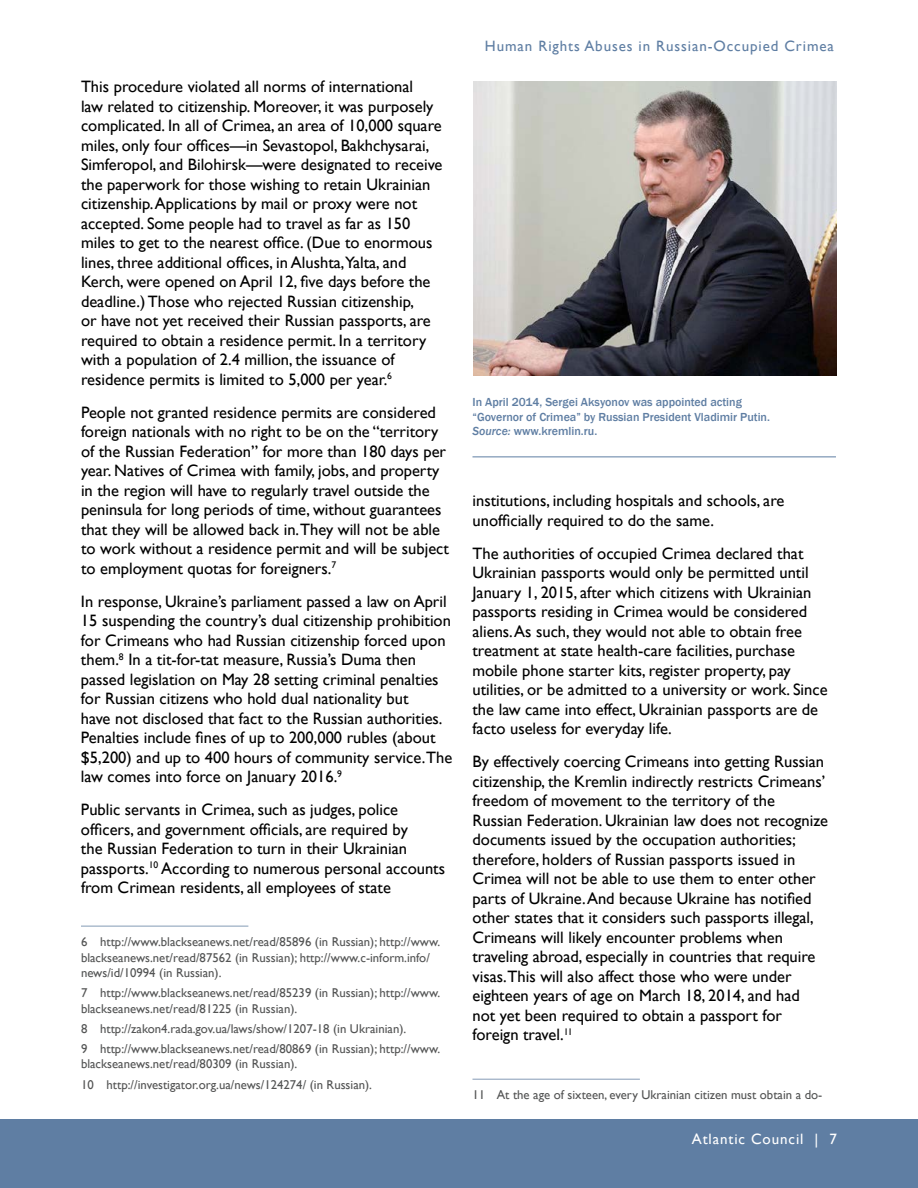
<style>
.page{position:relative;width:918px;height:1188px;background:#fff}
.page>*{position:absolute;margin:0;border:0;box-sizing:border-box;transform-origin:0 0}
.t1{font:16.5px/19.5px "Gill Sans";color:#000}
.t2{font:15px "Gill Sans";letter-spacing:.06em;color:#5f7ea3}
.t3{font:15px "Gill Sans";letter-spacing:.06em;color:#fff}
.t4{font:12.75px/15.3px "Gill Sans";color:#535454}
.t5{font:500 12px/14.4px "Franklin Gothic";color:#5f7ea3}
.s1{font-style:italic}
</style>
<div class="page">
<div style="left:0;top:1119px;width:918px;height:69px;background:#5f7ea3"></div>
<hr style="left:81px;top:926px;width:167px;height:1px;background:#849bb6">
<hr style="left:472px;top:1079px;width:168px;height:1px;background:#849bb6">
<img style="left:474px;top:81px;width:363px;height:295px">
<hr style="left:472px;top:457px;width:364px;height:1px;background:#5f7ea3">
<p class="t1" style="left:81px;top:77px;width:363px">This procedure violated all norms of international<br>law related to citizenship. Moreover, it was purposely complicated. In all of Crimea, an area of 10,000 square miles, only four offices—in Sevastopol, Bakhchysarai, Simferopol, and Bilohirsk—were designated to receive the paperwork for those wishing to retain Ukrainian citizenship. Applications by mail or proxy were not accepted. Some people had to travel as far as 150 miles to get to the nearest office. (Due to enormous lines, three additional offices, in Alushta,Yalta, and Kerch, were opened on April 12, five days before the deadline.) Those who rejected Russian citizenship,<br>or have not yet received their Russian passports, are required to obtain a residence permit. In a territory with a population of 2.4 million, the issuance of residence permits is limited to 5,000 per year.<sup>6</sup></p>
<p class="t1" style="left:81px;top:403px;width:370px">People not granted residence permits are considered foreign nationals with no right to be on the “territory of the Russian Federation” for more than 180 days per year. Natives of Crimea with family, jobs, and property in the region will have to regularly travel outside the peninsula for long periods of time, without guarantees that they will be allowed back in.They will not be able to work without a residence permit and will be subject to employment quotas for foreigners.<sup>7</sup></p>
<p class="t1" style="left:81px;top:592px;width:373px">In response, Ukraine’s parliament passed a law on April 15 suspending the country’s dual citizenship prohibition for Crimeans who had Russian citizenship forced upon them.<sup>8</sup> In a tit-for-tat measure, Russia’s Duma then passed legislation on May 28 setting criminal penalties for Russian citizens who hold dual nationality but<br>have not disclosed that fact to the Russian authorities.<br>Penalties include fines of up to 200,000 rubles (about $5,200) and up to 400 hours of community service.The law comes into force on January 2016.<sup>9</sup></p>
<p class="t1" style="left:81px;top:800px;width:366px">Public servants in Crimea, such as judges, police officers, and government officials, are required by<br>the Russian Federation to turn in their Ukrainian passports.<sup>10</sup> According to numerous personal accounts from Crimean residents, all employees of state</p>
<p class="t4" style="left:81px;top:935px;width:361px">6 http://www.blackseanews.net/read/85896 (in Russian); http://www. blackseanews.net/read/87562 (in Russian); http://www.c-inform.info/ news/id/10994 (in Russian).</p>
<p class="t4" style="left:81px;top:986px;width:361px">7 http://www.blackseanews.net/read/85239 (in Russian); http://www. blackseanews.net/read/81225 (in Russian).</p>
<p class="t4" style="left:81px;top:1019px;width:361px;line-height:20.2px">8 http://zakon4.rada.gov.ua/laws/show/1207-18 (in Ukrainian).<br>9 http://www.blackseanews.net/read/80869 (in Russian); http://www.</p>
<p class="t4" style="left:81px;top:1054px;width:293px;line-height:20.2px">blackseanews.net/read/80309 (in Russian).<br>10 http://investigator.org.ua/news/124274/ (in Russian).</p>
<p class="t2" style="left:485px;top:37px;width:351px">Human Rights Abuses in Russian-Occupied Crimea</p>
<p class="t5" style="left:472px;top:395px;width:299px">In April 2014, Sergei Aksyonov was appointed acting “Governor of Crimea” by Russian President Vladimir Putin.<br><span class="s1">Source:</span> www.kremlin.ru.</p>
<p class="t1" style="left:472px;top:491px;width:313px">institutions, including hospitals and schools, are unofficially required to do the same.</p>
<p class="t1" style="left:472px;top:544px;width:357px">The authorities of occupied Crimea declared that Ukrainian passports would only be permitted until January 1, 2015, after which citizens with Ukrainian passports residing in Crimea would be considered aliens. As such, they would not able to obtain free treatment at state health-care facilities, purchase mobile phone starter kits, register property, pay utilities, or be admitted to a university or work. Since the law came into effect, Ukrainian passports are de facto useless for everyday life.</p>
<p class="t1" style="left:472px;top:752px;width:357px">By effectively coercing Crimeans into getting Russian citizenship, the Kremlin indirectly restricts Crimeans’ freedom of movement to the territory of the Russian Federation. Ukrainian law does not recognize documents issued by the occupation authorities; therefore, holders of Russian passports issued in Crimea will not be able to use them to enter other parts of Ukraine. And because Ukraine has notified other states that it considers such passports illegal, Crimeans will likely encounter problems when traveling abroad, especially in countries that require visas.This will also affect those who were under eighteen years of age on March 18, 2014, and had<br>not yet been required to obtain a passport for foreign travel.<sup>11</sup></p>
<p class="t4" style="left:472px;top:1088px;width:351px">11 At the age of sixteen, every Ukrainian citizen must obtain a do-</p>
<p class="t3" style="left:692px;top:1130px;width:147px">Atlantic Council | 7</p>
</div>
